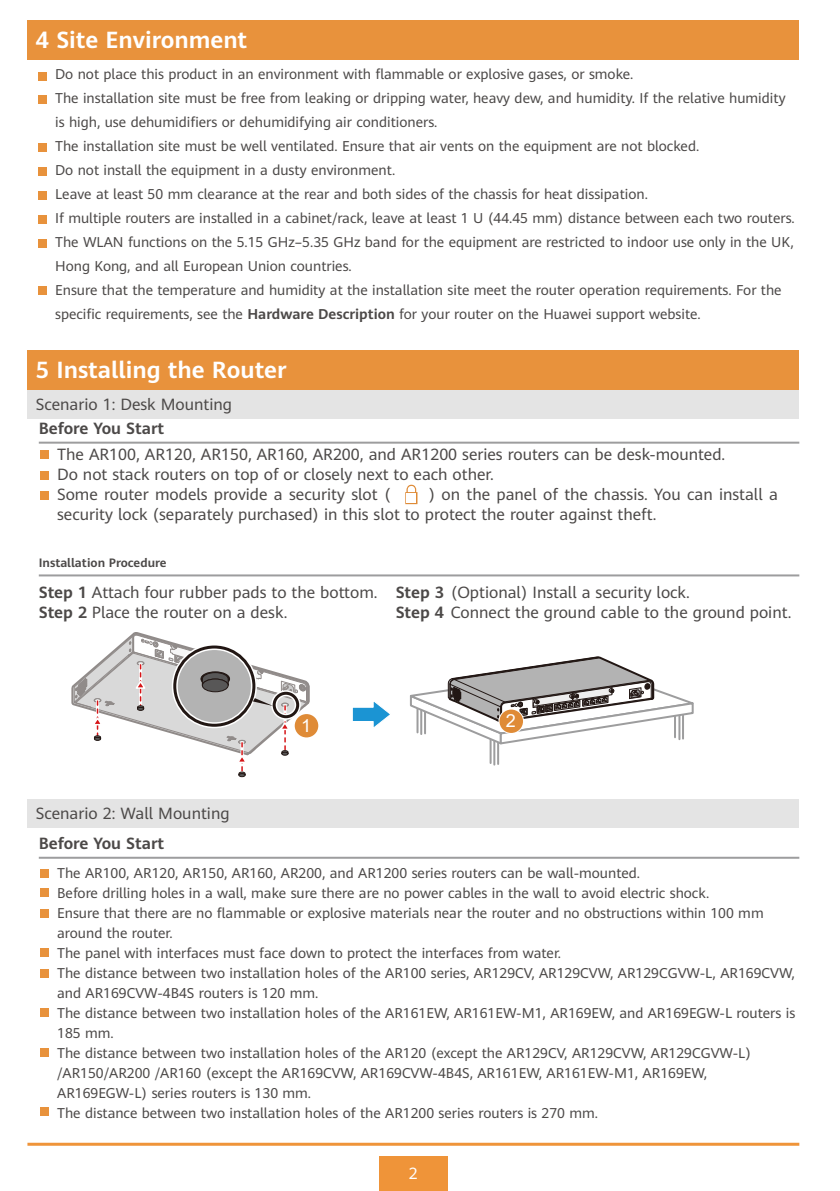
<style>
.page{position:relative;width:840px;height:1191px;background:#fff}
.page>*{position:absolute;margin:0;border:0;box-sizing:border-box;transform-origin:0 0}
.t1{font:700 23px "Huawei Sans";color:#fff}
.t2{font:18px "Arial";color:#fff}
.t3{font:16px/20px "Huawei Sans";color:#4c4948}
.t4{font:700 16px "Huawei Sans";color:#4c4948}
.t5{font:16px "Huawei Sans";color:#fff}
.t6{font:14px/20px "Huawei Sans";color:#4c4948}
.t7{font:700 12px "Huawei Sans";color:#4c4948}
.s1{font-weight:700}
</style>
<div class="page">
<div style="left:379px;top:1157px;width:68px;height:34px;background:#ef9439"></div>
<hr style="left:27px;top:1142px;width:771px;height:3px;background:#ef9439">
<div style="left:27px;top:20px;width:771px;height:40px;background:#e8923c"></div>
<div style="left:38px;top:72px;width:9px;height:8px;background:#e8923c"></div>
<div style="left:38px;top:95px;width:9px;height:9px;background:#e8923c"></div>
<div style="left:38px;top:143px;width:9px;height:9px;background:#e8923c"></div>
<div style="left:38px;top:167px;width:9px;height:9px;background:#e8923c"></div>
<div style="left:38px;top:191px;width:9px;height:9px;background:#e8923c"></div>
<div style="left:38px;top:215px;width:9px;height:9px;background:#e8923c"></div>
<div style="left:38px;top:239px;width:9px;height:9px;background:#e8923c"></div>
<div style="left:27px;top:350px;width:771px;height:40px;background:#e8923c"></div>
<div style="left:40px;top:450px;width:9px;height:9px;background:#e8923c"></div>
<div style="left:40px;top:471px;width:9px;height:8px;background:#e8923c"></div>
<div style="left:40px;top:491px;width:9px;height:8px;background:#e8923c"></div>
<div style="left:27px;top:390px;width:771px;height:28px;background:#e4e4e4"></div>
<div style="left:27px;top:799px;width:771px;height:29px;background:#e4e4e4"></div>
<svg style="left:405px;top:485px;width:12px;height:19px"></svg>
<hr style="left:39px;top:441px;width:759px;height:2px;background:#9d9d9e">
<hr style="left:39px;top:574px;width:759px;height:2px;background:#9d9d9e">
<div style="left:40px;top:869px;width:9px;height:8px;background:#e8923c"></div>
<div style="left:40px;top:888px;width:9px;height:9px;background:#e8923c"></div>
<div style="left:40px;top:909px;width:9px;height:8px;background:#e8923c"></div>
<div style="left:40px;top:1008px;width:9px;height:8px;background:#e8923c"></div>
<hr style="left:39px;top:856px;width:759px;height:2px;background:#9d9d9e">
<svg style="left:410px;top:656px;width:284px;height:109px"></svg>
<svg style="left:352px;top:702px;width:38px;height:26px"></svg>
<svg style="left:71px;top:632px;width:238px;height:145px"></svg>
<div style="left:293px;top:713px;width:26px;height:25px;border:2px solid #fff;border-radius:50%"></div>
<div style="left:294px;top:714px;width:24px;height:23px;background:#df8b37;border-radius:50%"></div>
<div style="left:498px;top:708px;width:25px;height:26px;border:2px solid #fff;border-radius:50%"></div>
<div style="left:499px;top:709px;width:23px;height:24px;background:#df8b37;border-radius:50%"></div>
<div style="left:40px;top:948px;width:9px;height:8px;background:#e8923c"></div>
<div style="left:40px;top:969px;width:9px;height:8px;background:#e8923c"></div>
<div style="left:40px;top:1048px;width:9px;height:9px;background:#e8923c"></div>
<div style="left:40px;top:1106px;width:9px;height:9px;background:#e8923c"></div>
<div style="left:38px;top:286px;width:9px;height:8px;background:#e8923c"></div>
<h1 class="t1" style="left:36px;top:24px;width:212px">4 Site Environment</h1>
<p class="t6" style="left:55px;top:62px;width:740px;line-height:24px">Do not place this product in an environment with flammable or explosive gases, or smoke.<br>The installation site must be free from leaking or dripping water, heavy dew, and humidity. If the relative humidity is high, use dehumidifiers or dehumidifying air conditioners.<br>The installation site must be well ventilated. Ensure that air vents on the equipment are not blocked.<br>Do not install the equipment in a dusty environment.<br>Leave at least 50 mm clearance at the rear and both sides of the chassis for heat dissipation.<br>If multiple routers are installed in a cabinet/rack, leave at least 1 U (44.45 mm) distance between each two routers.<br>The WLAN functions on the 5.15 GHz–5.35 GHz band for the equipment are restricted to indoor use only in the UK, Hong Kong, and all European Union countries.<br>Ensure that the temperature and humidity at the installation site meet the router operation requirements. For the specific requirements, see the <span class="s1">Hardware Description</span> for your router on the Huawei support website.</p>
<h1 class="t1" style="left:36px;top:354px;width:252px">5 Installing the Router</h1>
<p class="t3" style="left:36px;top:394px;width:197px">Scenario 1: Desk Mounting</p>
<p class="t4" style="left:39px;top:417px;width:127px">Before You Start</p>
<p class="t3" style="left:57px;top:444px;width:669px">The AR100, AR120, AR150, AR160, AR200, and AR1200 series routers can be desk-mounted.<br>Do not stack routers on top of or closely next to each other.<br>Some router models provide a security slot (</p>
<p class="t3" style="left:57px;top:484px;width:721px;text-indent:371px">) on the panel of the chassis. You can install a security lock (separately purchased) in this slot to protect the router against theft.</p>
<p class="t7" style="left:39px;top:554px;width:129px">Installation Procedure</p>
<p class="t3" style="left:39px;top:581px;width:340px"><span class="s1">Step 1</span> Attach four rubber pads to the bottom.<br><span class="s1">Step 2</span> Place the router on a desk.</p>
<p class="t3" style="left:395px;top:581px;width:397px"><span class="s1">Step 3</span> (Optional) Install a security lock.<br><span class="s1">Step 4</span> Connect the ground cable to the ground point.</p>
<p class="t3" style="left:36px;top:803px;width:195px">Scenario 2: Wall Mounting</p>
<p class="t4" style="left:39px;top:832px;width:127px">Before You Start</p>
<p class="t2" style="left:301px;top:713px;width:12px">1</p>
<p class="t2" style="left:505px;top:708px;width:12px">2</p>
<p class="t6" style="left:57px;top:862px;width:739px">The AR100, AR120, AR150, AR160, AR200, and AR1200 series routers can be wall-mounted.<br>Before drilling holes in a wall, make sure there are no power cables in the wall to avoid electric shock.<br>Ensure that there are no flammable or explosive materials near the router and no obstructions within 100 mm around the router.<br>The panel with interfaces must face down to protect the interfaces from water.<br>The distance between two installation holes of the AR100 series, AR129CV, AR129CVW, AR129CGVW-L, AR169CVW, and AR169CVW-4B4S routers is 120 mm.<br>The distance between two installation holes of the AR161EW, AR161EW-M1, AR169EW, and AR169EGW-L routers is 185 mm.<br>The distance between two installation holes of the AR120 (except the AR129CV, AR129CVW, AR129CGVW-L) /AR150/AR200 /AR160 (except the AR169CVW, AR169CVW-4B4S, AR161EW, AR161EW-M1, AR169EW, AR169EGW-L) series routers is 130 mm.<br>The distance between two installation holes of the AR1200 series routers is 270 mm.</p>
<p class="t5" style="left:408px;top:1161px;width:10px">2</p>
</div>
